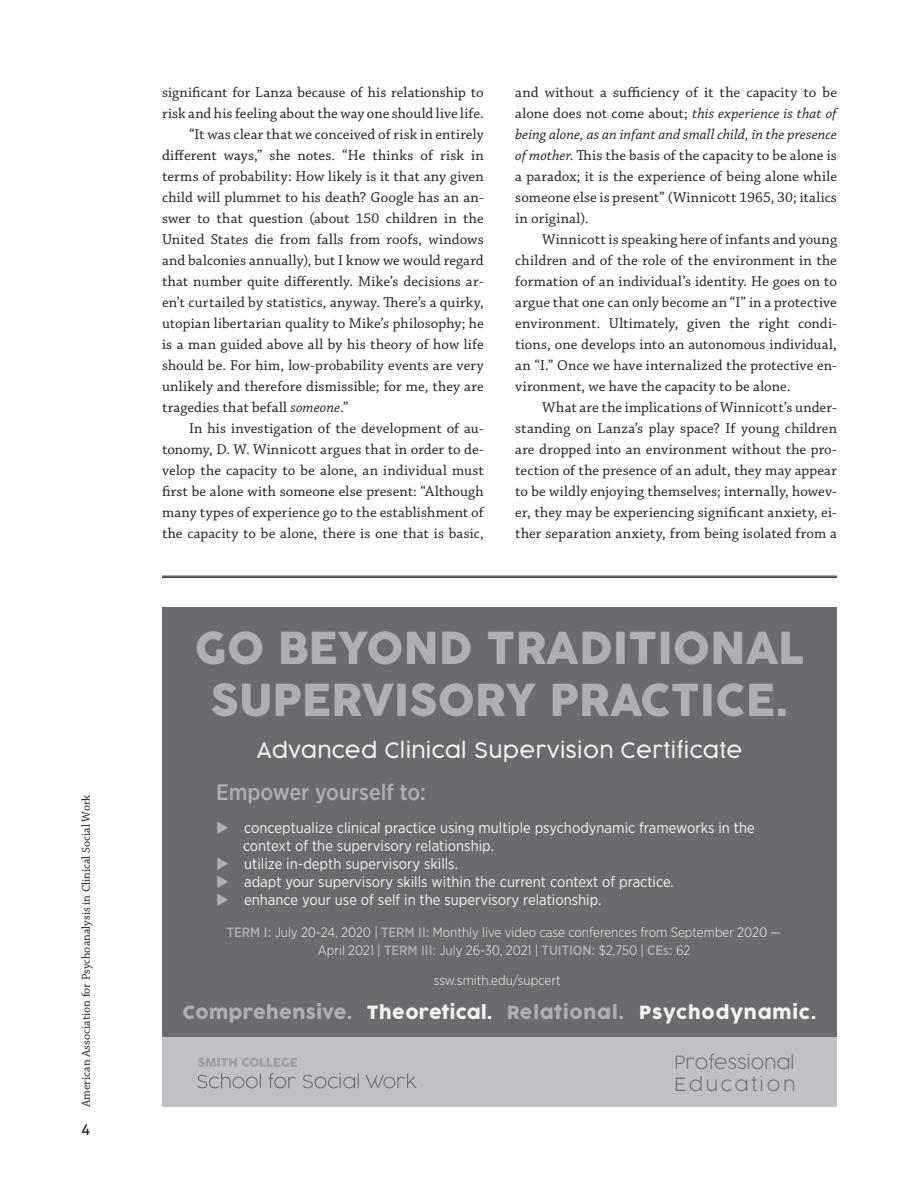
<style>
.page{position:relative;width:918px;height:1188px;background:#fff}
.page>*{position:absolute;margin:0;border:0;box-sizing:border-box;transform-origin:0 0}
.t1{font:43.5px/52.2px "Cocogoose";color:#aeafb3;text-align:center}
.t2{font:500 22.5px "Gotham Narrow";color:#aeafb3}
.t3{font:300 21px "Cocogoose";letter-spacing:.02em;color:#f1f2f3}
.t4{font:18px "Cocogoose";letter-spacing:.02em;color:#f1f2f3}
.t5{font:200 18px/21.6px "Cocogoose";color:#6a6b6e}
.t6{font:15px/21px "Chaparral Pro";letter-spacing:.005em;color:#231f20;text-align:justify}
.t7{font:15px/18px "Gotham Narrow";color:#f1f2f3}
.t8{font:15px "Aller";color:#231f20}
.t9{font:300 13.5px/18px "Gotham Narrow";color:#f1f2f3;text-align:center}
.t10{font:12px "Chaparral Pro";color:#231f20}
.s1{font-style:italic}
.s2{color:#aeafb3}
.s3{font-weight:500;color:#aeafb3}
</style>
<div class="page">
<hr style="left:162px;top:576px;width:675px;height:1px;background:#231f20">
<hr style="left:162px;top:577px;width:675px;height:1px;background:#231f20">
<div style="left:162px;top:608px;width:675px;height:499px;background:#6a6b6e"></div>
<div style="left:162px;top:1038px;width:675px;height:69px;background:#bfc0c3"></div>
<svg style="left:197px;top:1073px;width:220px;height:15px"></svg>
<svg style="left:198px;top:1058px;width:99px;height:9px"></svg>
<p class="t10" style="left:79px;top:1107px;width:314px;rotate:-90deg">American Association for Psychoanalysis in Clinical Social Work</p>
<p class="t8" style="left:81px;top:1120px;width:10px">4</p>
<p class="t6" style="left:162px;top:82px;width:323px">significant for Lanza because of his relationship to</p>
<p class="t6" style="left:162px;top:103px;width:323px">risk and his feeling about the way one should live life.</p>
<p class="t6" style="left:189px;top:124px;width:296px">“It was clear that we conceived of risk in entirely</p>
<p class="t6" style="left:162px;top:145px;width:323px">different ways,” she notes. “He thinks of risk in</p>
<p class="t6" style="left:162px;top:166px;width:323px">terms of probability: How likely is it that any given</p>
<p class="t6" style="left:162px;top:187px;width:323px">child will plummet to his death? Google has an an-</p>
<p class="t6" style="left:162px;top:208px;width:323px">swer to that question (about 150 children in the</p>
<p class="t6" style="left:162px;top:229px;width:323px">United States die from falls from roofs, windows</p>
<p class="t6" style="left:162px;top:250px;width:323px">and balconies annually), but I know we would regard</p>
<p class="t6" style="left:162px;top:271px;width:323px">that number quite differently. Mike’s decisions ar-</p>
<p class="t6" style="left:162px;top:292px;width:323px">en’t curtailed by statistics, anyway. There’s a quirky,</p>
<p class="t6" style="left:162px;top:313px;width:323px">utopian libertarian quality to Mike’s philosophy; he</p>
<p class="t6" style="left:162px;top:334px;width:323px">is a man guided above all by his theory of how life</p>
<p class="t6" style="left:162px;top:355px;width:323px">should be. For him, low-probability events are very</p>
<p class="t6" style="left:162px;top:376px;width:323px">unlikely and therefore dismissible; for me, they are</p>
<p class="t6" style="left:162px;top:397px;width:188px">tragedies that befall <span class="s1">someone</span>.”</p>
<p class="t6" style="left:189px;top:418px;width:296px">In his investigation of the development of au-</p>
<p class="t6" style="left:162px;top:439px;width:323px">tonomy, D. W. Winnicott argues that in order to de-</p>
<p class="t6" style="left:162px;top:460px;width:323px">velop the capacity to be alone, an individual must</p>
<p class="t6" style="left:162px;top:481px;width:323px">first be alone with someone else present: “Although</p>
<p class="t6" style="left:162px;top:502px;width:323px">many types of experience go to the establishment of</p>
<p class="t6" style="left:162px;top:523px;width:323px">the capacity to be alone, there is one that is basic,</p>
<p class="t6" style="left:515px;top:82px;width:323px">and without a sufficiency of it the capacity to be alone does not come about; <span class="s1">this experience is that of being alone, as an infant and small child, in the presence of mother</span>. This the basis of the capacity to be alone is a paradox; it is the experience of being alone while someone else is present” (Winnicott 1965, 30; italics in original).</p>
<p class="t6" style="left:515px;top:229px;width:323px;text-indent:27px">Winnicott is speaking here of infants and young children and of the role of the environment in the formation of an individual’s identity. He goes on to argue that one can only become an “I” in a protective environment. Ultimately, given the right condi&shy;tions, one develops into an autonomous individual, an “I.” Once we have internalized the protective en&shy;vironment, we have the capacity to be alone.</p>
<p class="t6" style="left:515px;top:397px;width:323px;text-indent:27px">What are the implications of Winnicott’s under&shy;standing on Lanza’s play space? If young children are dropped into an environment without the pro&shy;tection of the presence of an adult, they may appear to be wildly enjoying themselves; internally, howev&shy;er, they may be experiencing significant anxiety, ei&shy;ther separation anxiety, from being isolated from a</p>
<h1 class="t1" style="left:194px;top:624px;width:612px">GO BEYOND TRADITIONAL<br>SUPERVISORY PRACTICE.</h1>
<h3 class="t3" style="left:256px;top:736px;width:487px">Advanced Clinical Supervision Certificate</h3>
<h2 class="t2" style="left:216px;top:778px;width:212px">Empower yourself to:</h2>
<p class="t7" style="left:243px;top:818px;width:513px;text-indent:-27px"><span class="s2">◆</span> conceptualize clinical practice using multiple psychodynamic frameworks in the context of the supervisory relationship.</p>
<p class="t7" style="left:216px;top:854px;width:244px"><span class="s2">◆</span> utilize in-depth supervisory skills.</p>
<p class="t7" style="left:216px;top:872px;width:459px"><span class="s2">◆</span> adapt your supervisory skills within the current context of practice.</p>
<p class="t7" style="left:216px;top:890px;width:387px"><span class="s2">◆</span> enhance your use of self in the supervisory relationship.</p>
<p class="t9" style="left:227px;top:923px;width:556px"><span class="s3">TERM I:</span> July 20-24, 2020 | <span class="s3">TERM II:</span> Monthly live video case conferences from September 2020 —<br>April 2021 | <span class="s3">TERM III:</span> July 26-30, 2021 | <span class="s3">TUITION:</span> $2,750 | <span class="s3">CEs:</span> 62</p>
<p class="t9" style="left:434px;top:971px;width:128px">ssw.smith.edu/supcert</p>
<p class="t4" style="left:183px;top:1000px;width:635px"><span class="s2">Comprehensive.</span> Theoretical. <span class="s2">Relational.</span> Psychodynamic.</p>
<p class="t5" style="left:674px;top:1051px;width:122px">Professional<br>Education</p>
</div>
